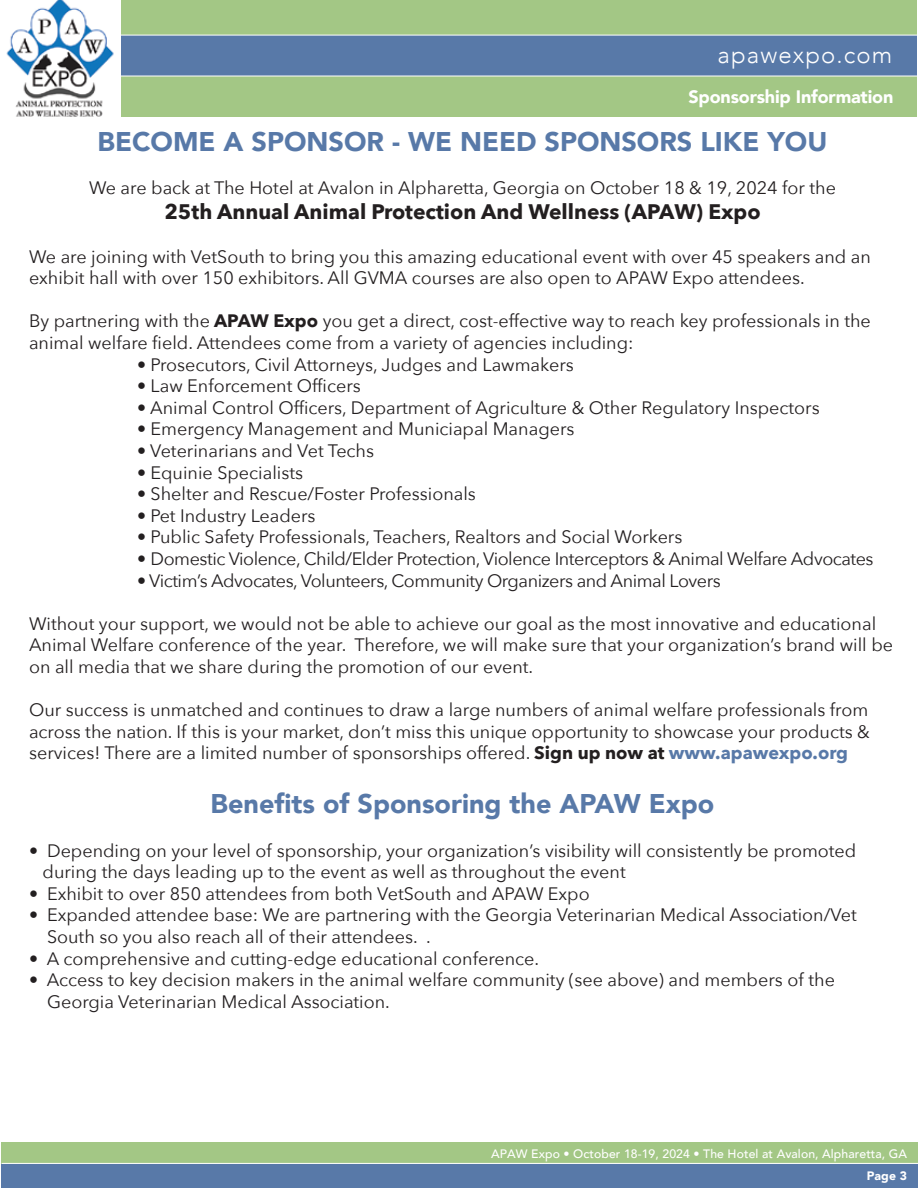
<style>
.page{position:relative;width:918px;height:1188px;background:#fff}
.page>*{position:absolute;margin:0;border:0;box-sizing:border-box;transform-origin:0 0}
.t1{font:900 27px "Avenir";color:#5879a8}
.t2{font:300 24px "Avenir";letter-spacing:.045em;color:#fff}
.t3{font:700 21px "Avenir Next";color:#231f20}
.t4{font:18px/21.6px "Avenir Next";color:#231f20}
.t5{font:18px "Avenir Next";letter-spacing:-.025em;color:#231f20}
.t6{font:900 18px "Avenir";letter-spacing:-.01em;color:#fff}
.t7{font:500 12.15px "Avenir";letter-spacing:.01em;color:#fff}
.t8{font:900 12.15px "Avenir";color:#fff}
.s1{font-weight:700}
.s2{font-weight:700;color:#5879a8}
</style>
<div class="page">
<div style="left:1px;top:1143px;width:917px;height:45px;background:#5879a8"></div>
<div style="left:1px;top:1142px;width:917px;height:22px;background:#a3c785"></div>
<hr style="left:2px;top:1163px;width:916px;height:1px;background:#fff">
<div style="left:0;top:0;width:917px;height:116px;background:#a3c785"></div>
<div style="left:2px;top:36px;width:915px;height:40px;background:#5879a8"></div>
<hr style="left:0;top:76px;width:917px;height:1px;background:#fff">
<hr style="left:0;top:35px;width:917px;height:1px;background:#fff">
<img style="left:1px;top:0;width:120px;height:117px">
<h2 class="t2" style="left:718px;top:41px;width:176px">apawexpo.com</h2>
<p class="t6" style="left:688px;top:81px;width:206px">Sponsorship Information</p>
<h1 class="t1" style="left:98px;top:119px;width:731px">BECOME A SPONSOR - WE NEED SPONSORS LIKE YOU</h1>
<p class="t4" style="left:89px;top:176px;width:749px">We are back at The Hotel at Avalon in Alpharetta, Georgia on October 18 &amp; 19, 2024 for the</p>
<p class="t3" style="left:164px;top:194px;width:598px">25th Annual Animal Protection And Wellness (APAW) Expo</p>
<p class="t4" style="left:29px;top:245px;width:843px">We are joining with VetSouth to bring you this amazing educational event with over 45 speakers and an exhibit hall with over 150 exhibitors. All GVMA courses are also open to APAW Expo attendees.</p>
<p class="t4" style="left:29px;top:310px;width:843px">By partnering with the <span class="s1">APAW Expo</span> you get a direct, cost-effective way to reach key professionals in the animal welfare field. Attendees come from a variety of agencies including:</p>
<p class="t4" style="left:137px;top:353px;width:438px">• Prosecutors, Civil Attorneys, Judges and Lawmakers</p>
<p class="t4" style="left:137px;top:374px;width:225px">• Law Enforcement Officers</p>
<p class="t4" style="left:137px;top:396px;width:684px">• Animal Control Officers, Department of Agriculture &amp; Other Regulatory Inspectors</p>
<p class="t4" style="left:137px;top:418px;width:439px">• Emergency Management and Municiapal Managers</p>
<p class="t4" style="left:137px;top:439px;width:239px">• Veterinarians and Vet Techs</p>
<p class="t4" style="left:137px;top:461px;width:168px">• Equinie Specialists</p>
<p class="t4" style="left:137px;top:482px;width:340px">• Shelter and Rescue/Foster Professionals</p>
<p class="t4" style="left:137px;top:504px;width:180px">• Pet Industry Leaders</p>
<p class="t4" style="left:137px;top:526px;width:547px">• Public Safety Professionals, Teachers, Realtors and Social Workers</p>
<p class="t5" style="left:137px;top:544px;width:738px">• Domestic Violence, Child/Elder Protection, Violence Interceptors &amp; Animal Welfare Advocates</p>
<p class="t5" style="left:137px;top:565px;width:585px">• Victim’s Advocates, Volunteers, Community Organizers and Animal Lovers</p>
<p class="t4" style="left:29px;top:612px;width:866px">Without your support, we would not be able to achieve our goal as the most innovative and educational<br>Animal Welfare conference of the year. Therefore, we will make sure that your organization’s brand will be on all media that we share during the promotion of our event.</p>
<p class="t4" style="left:29px;top:698px;width:842px;text-align:justify">Our success is unmatched and continues to draw a large numbers of animal welfare professionals from across the nation. If this is your market, don’t miss this unique opportunity to showcase your products &amp; services! There are a limited number of sponsorships offered. <span class="s1">Sign up now at</span> <span class="s2">www.apawexpo.org</span></p>
<h1 class="t1" style="left:211px;top:781px;width:505px">Benefits of Sponsoring the APAW Expo</h1>
<p class="t4" style="left:43px;top:839px;width:815px;text-indent:-14px">• Depending on your level of sponsorship, your organization’s visibility will consistently be promoted during the days leading up to the event as well as throughout the event</p>
<p class="t4" style="left:29px;top:882px;width:562px">• Exhibit to over 850 attendees from both VetSouth and APAW Expo</p>
<p class="t4" style="left:47px;top:904px;width:811px;text-indent:-18px">• Expanded attendee base: We are partnering with the Georgia Veterinarian Medical Association/Vet<br>South so you also reach all of their attendees. .</p>
<p class="t4" style="left:29px;top:947px;width:512px">• A comprehensive and cutting-edge educational conference.</p>
<p class="t4" style="left:47px;top:968px;width:790px;text-indent:-18px">• Access to key decision makers in the animal welfare community (see above) and members of the<br>Georgia Veterinarian Medical Association.</p>
<p class="t7" style="left:491px;top:1143px;width:418px">APAW Expo • October 18-19, 2024 • The Hotel at Avalon, Alpharetta, GA</p>
<p class="t8" style="left:867px;top:1165px;width:42px">Page 3</p>
</div>
